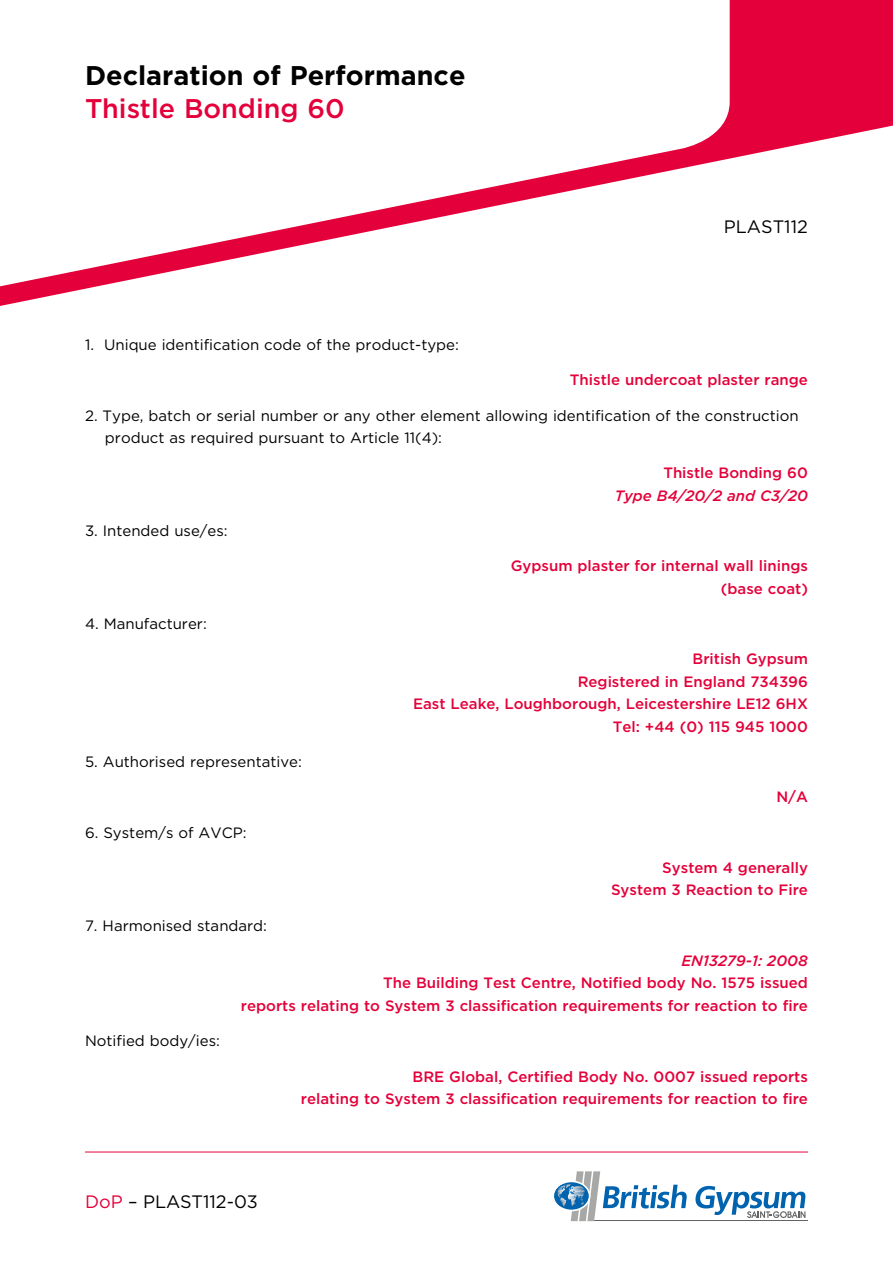
<style>
.page{position:relative;width:893px;height:1263px;background:#fff}
.page>*{position:absolute;margin:0;border:0;box-sizing:border-box;transform-origin:0 0}
.t1{font:700 27px "Gotham";color:#000}
.t2{font:500 27px "Gotham";color:#e4003a}
.t3{font:18px "Gotham";color:#000}
.Information__Red_tex{font:500 15px/22.5px "Gotham";color:#e4003a;text-align:right}
.Body_Heading{font:15px/22.5px "Gotham";color:#000}
.Information__Red_tex-2{font:italic 500 15px/22.5px "Gotham";color:#e4003a;text-align:right}
.s1{font-style:normal}
.s2{font-style:italic}
.s3{color:#e4003a}
</style>
<div class="page">
<hr style="left:594px;top:1220px;width:214px;height:1px;background:#646363">
<svg style="left:695px;top:1186px;width:111px;height:32px"></svg>
<svg style="left:554px;top:1171px;width:133px;height:50px"></svg>
<hr style="left:85px;top:1152px;width:723px;height:1px;background:#e4003a">
<svg style="left:0;top:0;width:893px;height:306px"></svg>
<svg style="left:0;top:0;width:730px;height:289px"></svg>
<p class="t1" style="left:85px;top:60px;width:382px">Declaration of Performance</p>
<p class="t2" style="left:85px;top:91px;width:261px">Thistle Bonding 60</p>
<p class="Body_Heading" style="left:85px;top:333px;width:375px">1. Unique identification code of the product-type:</p>
<p class="t3" style="left:724px;top:215px;width:86px">PLAST112</p>
<p class="Information__Red_tex" style="left:570px;top:369px;width:239px">Thistle undercoat plaster range</p>
<p class="Body_Heading" style="left:105px;top:404px;width:695px;text-indent:-20px">2. Type, batch or serial number or any other element allowing identification of the construction product as required pursuant to Article 11(4):</p>
<p class="Information__Red_tex-2" style="left:615px;top:462px;width:195px"><span class="s1">Thistle Bonding 60<br></span>Type B4/20/2 and C3/20</p>
<p class="Body_Heading" style="left:85px;top:519px;width:144px">3. Intended use/es:</p>
<p class="Information__Red_tex" style="left:511px;top:555px;width:299px">Gypsum plaster for internal wall linings (base coat)</p>
<p class="Body_Heading" style="left:85px;top:612px;width:123px">4. Manufacturer:</p>
<p class="Information__Red_tex" style="left:413px;top:648px;width:396px">British Gypsum<br>Registered in England 734396<br>East Leake, Loughborough, Leicestershire LE12 6HX<br>Tel: +44 (0) 115 945 1000</p>
<p class="Body_Heading" style="left:85px;top:750px;width:218px">5. Authorised representative:</p>
<p class="Information__Red_tex" style="left:776px;top:786px;width:33px">N/A</p>
<p class="Body_Heading" style="left:85px;top:821px;width:163px">6. System/s of AVCP:</p>
<p class="Information__Red_tex" style="left:611px;top:856px;width:198px">System 4 generally<br>System 3 Reaction to Fire</p>
<p class="Body_Heading" style="left:85px;top:914px;width:184px">7. Harmonised standard:</p>
<p class="Information__Red_tex" style="left:241px;top:949px;width:568px"><span class="s2">EN13279-1: 2008<br></span>The Building Test Centre, Notified body No. 1575 issued<br>reports relating to System 3 classification requirements for reaction to fire</p>
<p class="Body_Heading" style="left:85px;top:1029px;width:136px">Notified body/ies:</p>
<p class="Information__Red_tex" style="left:301px;top:1065px;width:508px">BRE Global, Certified Body No. 0007 issued reports<br>relating to System 3 classification requirements for reaction to fire</p>
<p class="t3" style="left:85px;top:1190px;width:174px"><span class="s3">DoP</span> – PLAST112-03</p>
</div>
